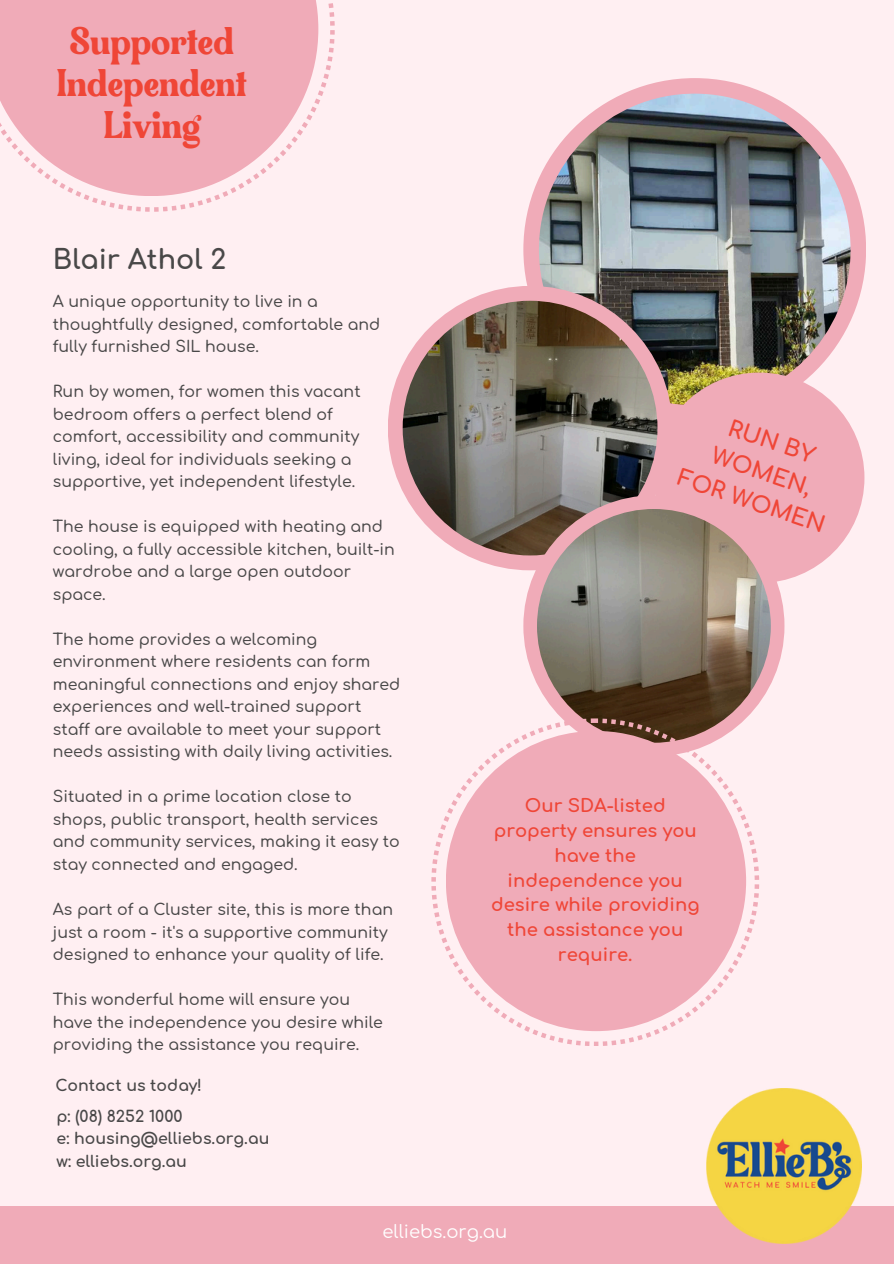
<style>
.page{position:relative;width:894px;height:1264px;background:#fff}
.page>*{position:absolute;margin:0;border:0;box-sizing:border-box;transform-origin:0 0}
.t1{font:30.6px/41.8px "Bulgeria";color:#ef4637;text-align:center}
.t2{font:700 27px "Comfortaa";color:#494848}
.t3{font:700 22.5px "Comfortaa";color:#ef4637}
.t4{font:700 18px/24.8px "Comfortaa";color:#ef4637;text-align:center}
.t5{font:18px "Comfortaa";color:#fff}
.t6{font:500 15.75px/22.5px "Comfortaa";color:#494848}
.t7{font:700 15.75px "Comfortaa";color:#494848}
</style>
<div class="page">
<div style="left:0;top:0;width:893px;height:1263px;background:#ffeff2"></div>
<div style="left:0;top:1205px;width:893px;height:58px;background:#f0abb8"></div>
<img style="left:705px;top:1088px;width:156px;height:155px">
<svg style="left:78px;top:3px;width:256px;height:209px"></svg>
<div style="left:0;top:0;width:318px;height:196px;background:#f0abb8"></div>
<div style="left:523px;top:78px;width:342px;height:343px;background:#f0abb8;border-radius:50%"></div>
<img style="left:538px;top:94px;width:312px;height:311px;border-radius:50%">
<div style="left:387px;top:286px;width:285px;height:284px;background:#f0abb8;border-radius:50%"></div>
<img style="left:402px;top:301px;width:255px;height:254px;border-radius:50%">
<div style="left:653px;top:372px;width:211px;height:211px;background:#f0abb8;border-radius:50%"></div>
<div style="left:523px;top:495px;width:261px;height:261px;background:#f0abb8;border-radius:50%"></div>
<img style="left:537px;top:509px;width:233px;height:233px;border-radius:50%">
<svg style="left:431px;top:718px;width:327px;height:327px"></svg>
<div style="left:446px;top:731px;width:300px;height:300px;background:#f0abb8;border-radius:50%"></div>
<p class="t1" style="left:57px;top:25px;width:192px">Supported<br>Independent<br>Living</p>
<p class="t2" style="left:53px;top:245px;width:175px">Blair Athol 2</p>
<p class="t6" style="left:53px;top:291px;width:329px">A unique opportunity to live in a thoughtfully designed, comfortable and fully furnished SIL house.</p>
<h2 class="t6" style="left:53px;top:381px;width:309px">Run by women, for women this vacant bedroom offers a perfect blend of comfort, accessibility and community living, ideal for individuals seeking a supportive, yet independent lifestyle.</h2>
<p class="t6" style="left:53px;top:516px;width:343px">The house is equipped with heating and cooling, a fully accessible kitchen, built-in wardrobe and a large open outdoor space.</p>
<p class="t6" style="left:53px;top:628px;width:349px">The home provides a welcoming environment where residents can form meaningful connections and enjoy shared experiences and well-trained support staff are available to meet your support needs assisting with daily living activities.</p>
<p class="t6" style="left:53px;top:786px;width:348px">Situated in a prime location close to shops, public transport, health services and community services, making it easy to stay connected and engaged.</p>
<p class="t6" style="left:53px;top:898px;width:341px">As part of a Cluster site, this is more than just a room - it's a supportive community designed to enhance your quality of life.</p>
<p class="t6" style="left:53px;top:988px;width:299px">This wonderful home will ensure you</p>
<p class="t6" style="left:53px;top:1011px;width:331px">have the independence you desire while providing the assistance you require.</p>
<p class="t7" style="left:55px;top:1076px;width:148px">Contact us today!</p>
<h3 class="t7" style="left:57px;top:1107px;width:127px">p: (08) 8252 1000</h3>
<p class="t7" style="left:57px;top:1130px;width:214px">e: housing@elliebs.org.au</p>
<h4 class="t7" style="left:57px;top:1152px;width:132px">w: elliebs.org.au</h4>
<h5 class="t3" style="left:733px;top:415px;width:91px;rotate:19deg">RUN BY</h5>
<h5 class="t3" style="left:682px;top:465px;width:155px;rotate:19deg">FOR WOMEN</h5>
<h5 class="t3" style="left:716px;top:443px;width:105px;rotate:19deg">WOMEN,</h5>
<p class="t4" style="left:491px;top:794px;width:210px">Our SDA-listed property ensures you have the independence you desire while providing the assistance you require.</p>
<p class="t5" style="left:382px;top:1222px;width:126px">elliebs.org.au</p>
</div>
